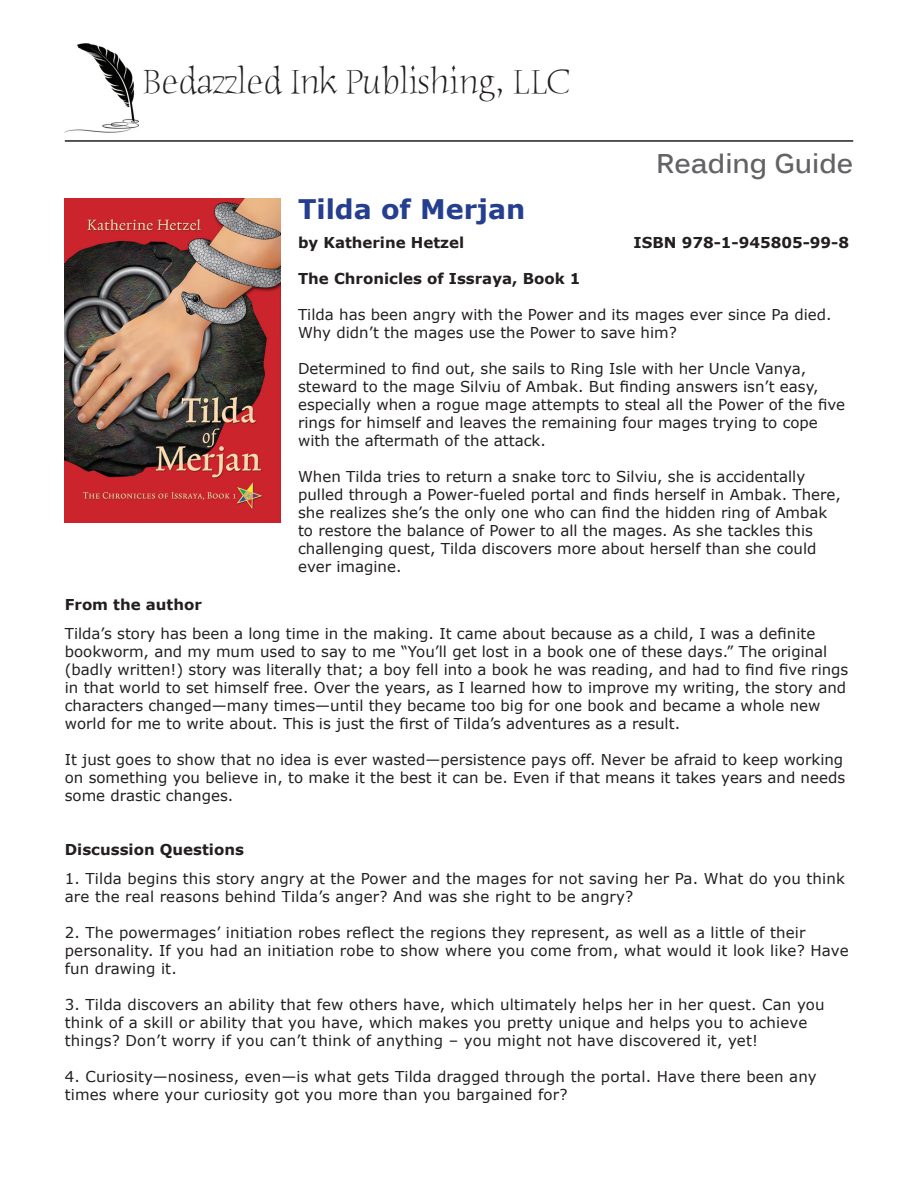
<style>
.page{position:relative;width:918px;height:1188px;background:#fff}
.page>*{position:absolute;margin:0;border:0;box-sizing:border-box;transform-origin:0 0}
.t1{font:36px "Humana Serif ITCTT Light";color:#231f20}
.t2{font:700 27px "Verdana";color:#253f8e}
.t3{font:700 27px "Kalinga";color:#636366}
.t4{font:15px/18px "Verdana";color:#231f20}
.t5{font:700 15px "Verdana";color:#231f20}
</style>
<div class="page">
<img style="left:65px;top:43px;width:74px;height:90px">
<hr style="left:65px;top:140px;width:788px;height:2px;background:#231f20">
<img style="left:65px;top:199px;width:216px;height:323px">
<h1 class="t1" style="left:143px;top:60px;width:429px">Bedazzled Ink Publishing, LLC</h1>
<h2 class="t3" style="left:656px;top:146px;width:199px">Reading Guide</h2>
<h2 class="t2" style="left:298px;top:190px;width:229px">Tilda of Merjan</h2>
<p class="t5" style="left:298px;top:232px;width:168px">by Katherine Hetzel</p>
<p class="t5" style="left:634px;top:232px;width:217px">ISBN 978-1-945805-99-8</p>
<p class="t5" style="left:298px;top:268px;width:284px">The Chronicles of Issraya, Book 1</p>
<p class="t4" style="left:298px;top:306px;width:535px">Tilda has been angry with the Power and its mages ever since Pa died.<br>Why didn’t the mages use the Power to save him?</p>
<p class="t4" style="left:298px;top:360px;width:548px">Determined to find out, she sails to Ring Isle with her Uncle Vanya, steward to the mage Silviu of Ambak. But finding answers isn’t easy, especially when a rogue mage attempts to steal all the Power of the five rings for himself and leaves the remaining four mages trying to cope with the aftermath of the attack.</p>
<p class="t4" style="left:298px;top:468px;width:544px">When Tilda tries to return a snake torc to Silviu, she is accidentally pulled through a Power-fueled portal and finds herself in Ambak. There, she realizes she’s the only one who can find the hidden ring of Ambak to restore the balance of Power to all the mages. As she tackles this challenging quest, Tilda discovers more about herself than she could ever imagine.</p>
<p class="t5" style="left:65px;top:594px;width:139px">From the author</p>
<p class="t4" style="left:65px;top:624px;width:785px">Tilda’s story has been a long time in the making. It came about because as a child, I was a definite bookworm, and my mum used to say to me “You’ll get lost in a book one of these days.” The original (badly written!) story was literally that; a boy fell into a book he was reading, and had to find five rings in that world to set himself free. Over the years, as I learned how to improve my writing, the story and characters changed—many times—until they became too big for one book and became a whole new world for me to write about. This is just the first of Tilda’s adventures as a result.</p>
<p class="t4" style="left:65px;top:750px;width:782px">It just goes to show that no idea is ever wasted—persistence pays off. Never be afraid to keep working on something you believe in, to make it the best it can be. Even if that means it takes years and needs some drastic changes.</p>
<p class="t5" style="left:65px;top:839px;width:181px">Discussion Questions</p>
<p class="t4" style="left:65px;top:869px;width:782px">1. Tilda begins this story angry at the Power and the mages for not saving her Pa. What do you think are the real reasons behind Tilda’s anger? And was she right to be angry?</p>
<p class="t4" style="left:65px;top:923px;width:785px">2. The powermages’ initiation robes reflect the regions they represent, as well as a little of their personality. If you had an initiation robe to show where you come from, what would it look like? Have fun drawing it.</p>
<p class="t4" style="left:65px;top:995px;width:761px">3. Tilda discovers an ability that few others have, which ultimately helps her in her quest. Can you think of a skill or ability that you have, which makes you pretty unique and helps you to achieve things? Don’t worry if you can’t think of anything – you might not have discovered it, yet!</p>
<p class="t4" style="left:65px;top:1067px;width:753px">4. Curiosity—nosiness, even—is what gets Tilda dragged through the portal. Have there been any times where your curiosity got you more than you bargained for?</p>
</div>
